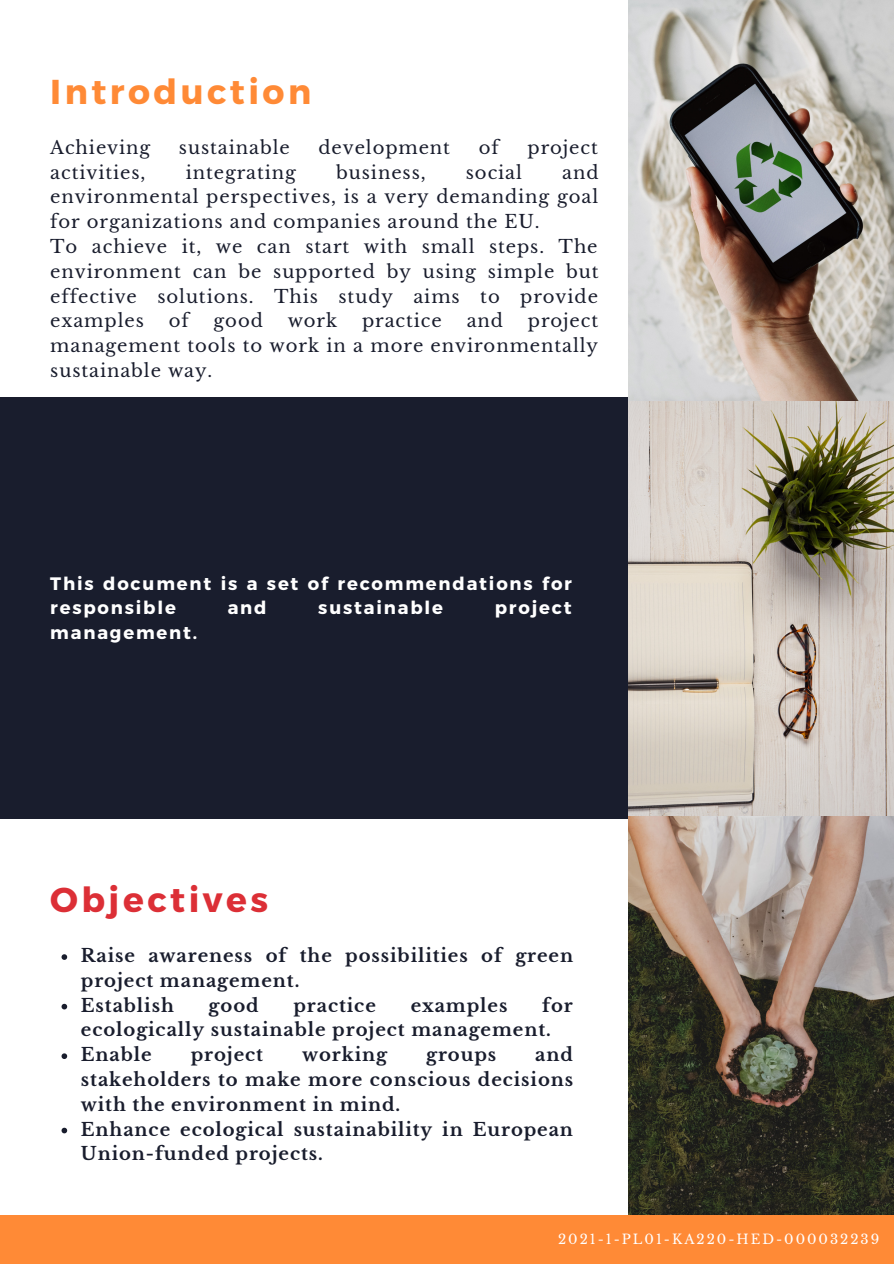
<style>
.page{position:relative;width:894px;height:1264px;background:#fff}
.page>*{position:absolute;margin:0;border:0;box-sizing:border-box;transform-origin:0 0}
.t1{font:700 34.5px "Montserrat";letter-spacing:.1em;color:#ff8a36}
.t2{font:700 34.5px "Montserrat";letter-spacing:.1em;color:#dc2f36}
.t3{font:18px/24.8px "Libre Baskerville";letter-spacing:.05em;color:#191d2d;text-align:justify}
.t4{font:700 18px/24.8px "Libre Baskerville";letter-spacing:.05em;color:#191d2d}
.t5{font:700 18px/24.8px "Montserrat";letter-spacing:.1em;color:#fff}
.t6{font:13.2px "Libre Baskerville";letter-spacing:.15em;color:#fff}
</style>
<div class="page">
<div style="left:0;top:398px;width:893px;height:420px;background:#191d2d"></div>
<img style="left:628px;top:0;width:265px;height:1215px">
<div style="left:0;top:1215px;width:893px;height:48px;background:#ff8a36"></div>
<svg style="left:61px;top:954px;width:6px;height:5px"></svg>
<svg style="left:61px;top:1003px;width:6px;height:6px"></svg>
<svg style="left:61px;top:1053px;width:6px;height:6px"></svg>
<svg style="left:61px;top:1127px;width:6px;height:6px"></svg>
<p class="t1" style="left:50px;top:69px;width:262px">Introduction</p>
<p class="t3" style="left:50px;top:135px;width:101px">Achieving</p>
<p class="t3" style="left:179px;top:135px;width:112px">sustainable</p>
<p class="t3" style="left:318px;top:135px;width:133px">development</p>
<p class="t3" style="left:478px;top:135px;width:22px">of</p>
<p class="t3" style="left:527px;top:135px;width:72px">project</p>
<p class="t3" style="left:50px;top:160px;width:97px">activities,</p>
<p class="t3" style="left:186px;top:160px;width:112px">integrating</p>
<p class="t3" style="left:336px;top:160px;width:91px">business,</p>
<p class="t3" style="left:466px;top:160px;width:58px">social</p>
<p class="t3" style="left:50px;top:160px;width:549px;text-indent:512px">and environmental perspectives, is a very demanding goal for organizations and companies around the EU.</p>
<p class="t3" style="left:50px;top:234px;width:549px">To achieve it, we can start with small steps. The environment can be supported by using simple but effective solutions. This study aims to provide examples</p>
<p class="t3" style="left:169px;top:308px;width:22px">of</p>
<p class="t3" style="left:213px;top:308px;width:51px">good</p>
<p class="t3" style="left:287px;top:308px;width:51px">work</p>
<p class="t3" style="left:362px;top:308px;width:81px">practice</p>
<p class="t3" style="left:466px;top:308px;width:38px">and</p>
<p class="t3" style="left:50px;top:308px;width:549px;text-indent:477px">project management tools to work in a more environmentally sustainable way.</p>
<p class="t5" style="left:50px;top:570px;width:523px">This document is a set of recommendations for responsible</p>
<p class="t5" style="left:227px;top:594px;width:40px">and</p>
<p class="t5" style="left:318px;top:594px;width:126px">sustainable</p>
<p class="t5" style="left:494px;top:594px;width:78px">project</p>
<p class="t5" style="left:50px;top:619px;width:148px">management.</p>
<p class="t2" style="left:50px;top:877px;width:219px">Objectives</p>
<p class="t4" style="left:81px;top:943px;width:493px">Raise awareness of the possibilities of green project management.</p>
<p class="t4" style="left:81px;top:993px;width:94px">Establish</p>
<p class="t4" style="left:208px;top:993px;width:51px">good</p>
<p class="t4" style="left:293px;top:993px;width:84px">practice</p>
<p class="t4" style="left:410px;top:993px;width:98px">examples</p>
<p class="t4" style="left:81px;top:993px;width:493px;text-indent:461px">for ecologically sustainable project management.</p>
<p class="t4" style="left:81px;top:1042px;width:72px">Enable</p>
<p class="t4" style="left:191px;top:1042px;width:74px">project</p>
<p class="t4" style="left:302px;top:1042px;width:86px">working</p>
<p class="t4" style="left:426px;top:1042px;width:72px">groups</p>
<p class="t4" style="left:81px;top:1042px;width:493px;text-align:justify;text-indent:454px">and stakeholders to make more conscious decisions with the environment in mind.</p>
<p class="t4" style="left:81px;top:1116px;width:493px">Enhance ecological sustainability in European<br>Union-funded projects.</p>
<p class="t6" style="left:558px;top:1231px;width:322px">2021-1-PL01-KA220-HED-000032239</p>
</div>
